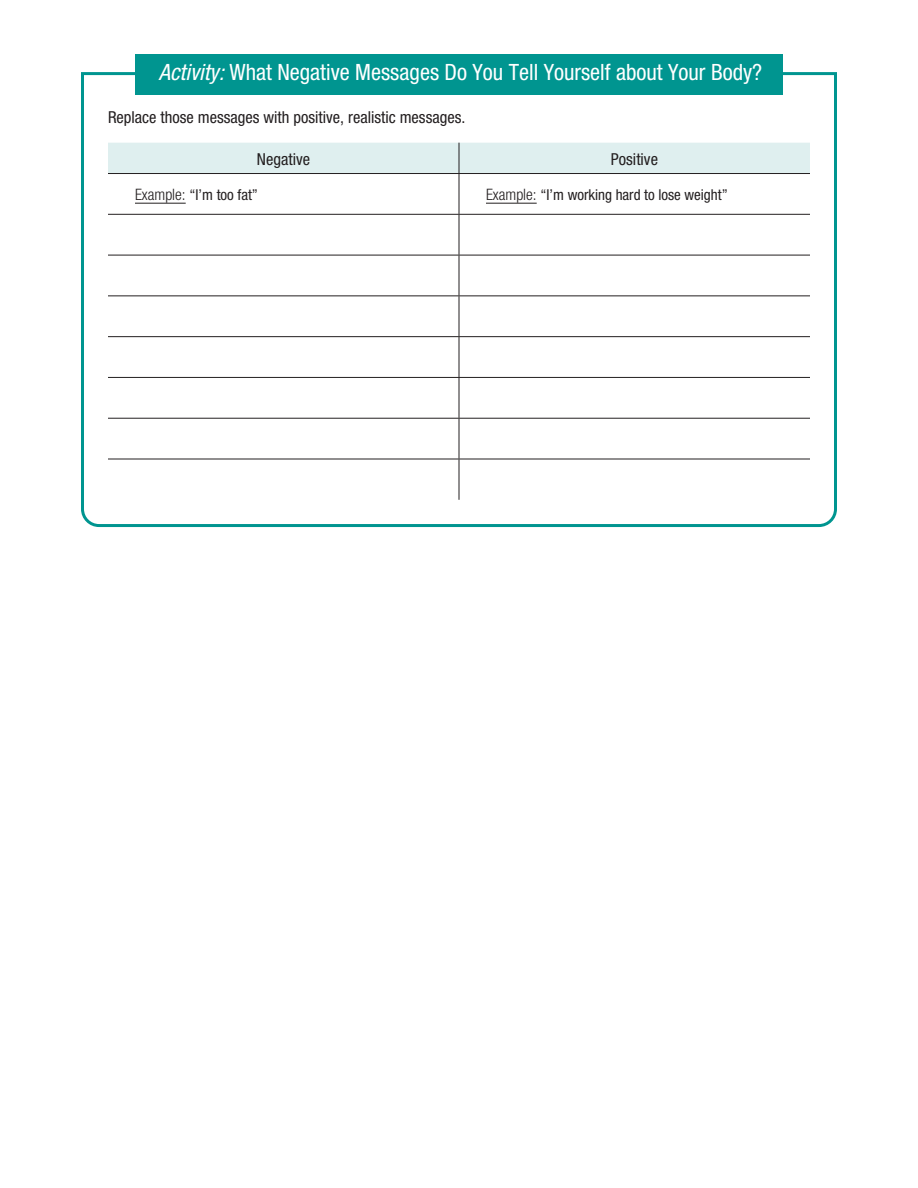
<style>
.page{position:relative;width:918px;height:1188px;background:#fff}
.page>*{position:absolute;margin:0;border:0;box-sizing:border-box;transform-origin:0 0}
.t1{font:condensed 22.5px "Helvetica Neue";color:#fff}
.text1{font:condensed 16.5px "Helvetica Neue";color:#231f20}
.Table_Titles{font:condensed 16.5px "Helvetica Neue";color:#231f20}
.Example{font:condensed 15px "Helvetica Neue";color:#231f20}
.s1{font-style:italic}
.s2{font-weight:300;font-size:15.75px}
</style>
<div class="page">
<svg style="left:81px;top:72px;width:756px;height:455px"></svg>
<div style="left:135px;top:54px;width:648px;height:40px;background:#009590"></div>
<div style="left:108px;top:143px;width:702px;height:30px;background:#dfefef"></div>
<hr style="left:459px;top:143px;width:1px;height:30px;background:#231f20">
<hr style="left:108px;top:173px;width:351px;height:1px;background:#231f20">
<hr style="left:459px;top:173px;width:351px;height:1px;background:#231f20">
<hr style="left:459px;top:174px;width:1px;height:40px;background:#231f20">
<hr style="left:108px;top:214px;width:351px;height:1px;background:#231f20">
<hr style="left:459px;top:214px;width:351px;height:1px;background:#231f20">
<hr style="left:459px;top:215px;width:1px;height:40px;background:#231f20">
<hr style="left:108px;top:255px;width:351px;height:1px;background:#231f20">
<hr style="left:459px;top:255px;width:351px;height:1px;background:#231f20">
<hr style="left:459px;top:255px;width:1px;height:40px;background:#231f20">
<hr style="left:108px;top:295px;width:351px;height:1px;background:#231f20">
<hr style="left:459px;top:295px;width:351px;height:1px;background:#231f20">
<hr style="left:459px;top:296px;width:1px;height:40px;background:#231f20">
<hr style="left:108px;top:336px;width:351px;height:1px;background:#231f20">
<hr style="left:459px;top:336px;width:351px;height:1px;background:#231f20">
<hr style="left:459px;top:337px;width:1px;height:40px;background:#231f20">
<hr style="left:108px;top:377px;width:351px;height:1px;background:#231f20">
<hr style="left:459px;top:377px;width:351px;height:1px;background:#231f20">
<hr style="left:459px;top:378px;width:1px;height:40px;background:#231f20">
<hr style="left:108px;top:418px;width:351px;height:1px;background:#231f20">
<hr style="left:459px;top:418px;width:351px;height:1px;background:#231f20">
<hr style="left:459px;top:419px;width:1px;height:40px;background:#231f20">
<hr style="left:108px;top:459px;width:351px;height:1px;background:#231f20">
<hr style="left:459px;top:459px;width:351px;height:1px;background:#231f20">
<hr style="left:459px;top:459px;width:1px;height:41px;background:#231f20">
<hr style="left:135px;top:203px;width:51px;height:1px;background:#231f20">
<hr style="left:486px;top:203px;width:51px;height:1px;background:#231f20">
<p class="t1" style="left:159px;top:59px;width:605px"><span class="s1">Activity:</span> What Negative Messages Do You Tell Yourself about Your Body?</p>
<p class="text1" style="left:108px;top:108px;width:359px">Replace those messages with positive, realistic messages.</p>
<p class="Table_Titles" style="left:257px;top:149px;width:55px">Negative</p>
<p class="Table_Titles" style="left:611px;top:149px;width:49px">Positive</p>
<p class="Example" style="left:135px;top:186px;width:125px"><span class="s2">Example:</span> “I’m too fat”</p>
<p class="Example" style="left:486px;top:186px;width:243px"><span class="s2">Example:</span> “I’m working hard to lose weight”</p>
</div>
